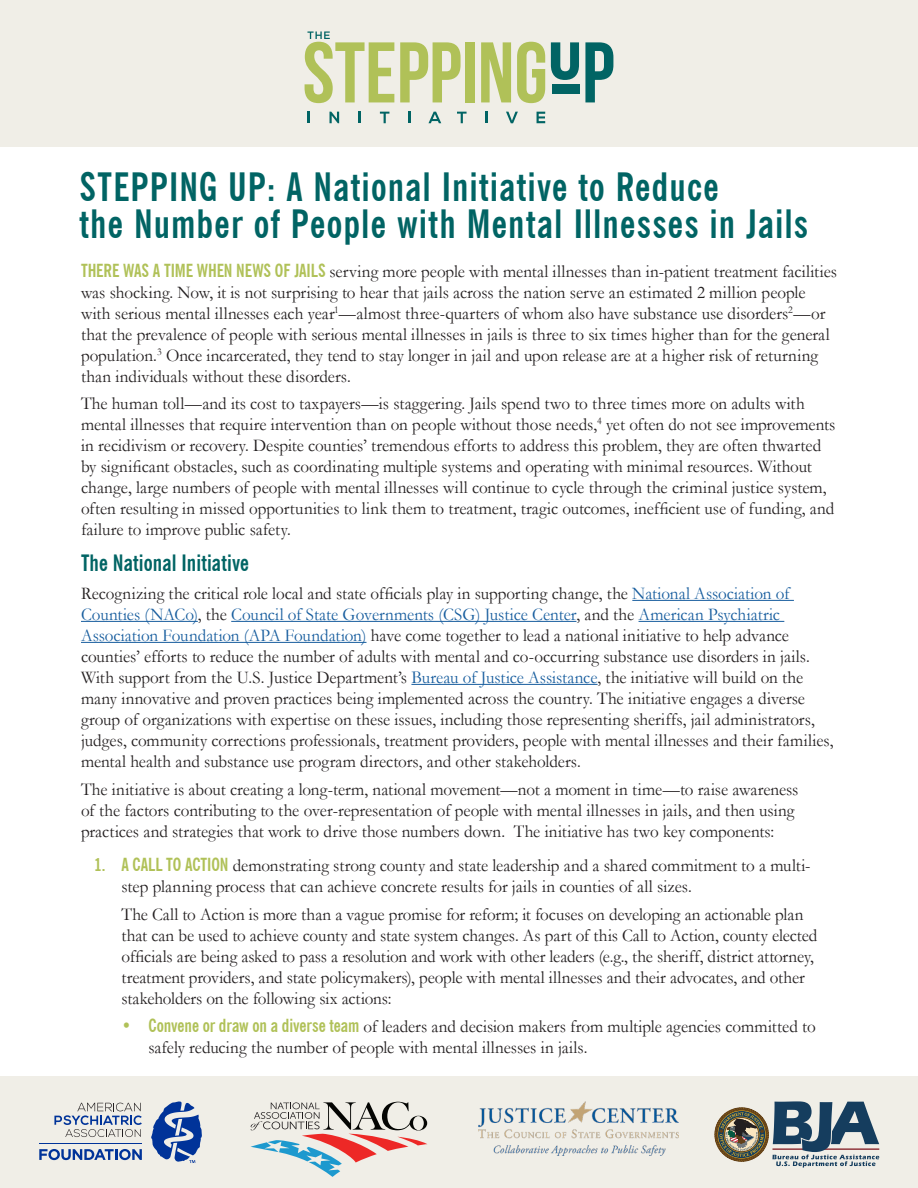
<style>
.page{position:relative;width:918px;height:1188px;background:#fff}
.page>*{position:absolute;margin:0;border:0;box-sizing:border-box;transform-origin:0 0}
.body_text{font:700 condensed 39px/37.5px "News Gothic BT";letter-spacing:.03em;color:#016464;scale:.95 1}
.Stepping_Up_Paragrap{font:700 condensed 22.5px "News Gothic BT";letter-spacing:.005em;color:#016464;scale:.95 1}
.Stepping_Up_Paragrap-2{font:18px/21px "Garamond";color:#231f20;scale:.95 1}
.s1{font-family:"News Gothic BT";font-weight:700;font-stretch:condensed;color:#b0c158}
.s2{color:#175d9e}
</style>
<div class="page">
<div style="left:0;top:1077px;width:918px;height:111px;background:#f0eee7"></div>
<hr style="left:632px;top:600px;width:162px;height:1px;background:#175d9e">
<hr style="left:81px;top:621px;width:117px;height:1px;background:#175d9e">
<hr style="left:231px;top:621px;width:345px;height:1px;background:#175d9e">
<hr style="left:639px;top:621px;width:145px;height:1px;background:#175d9e">
<hr style="left:81px;top:642px;width:286px;height:1px;background:#175d9e">
<hr style="left:411px;top:684px;width:187px;height:1px;background:#175d9e">
<div style="left:0;top:0;width:918px;height:147px;background:#f0eee7"></div>
<svg style="left:39px;top:1149px;width:103px;height:11px"></svg>
<svg style="left:151px;top:1101px;width:51px;height:62px"></svg>
<hr style="left:39px;top:1143px;width:103px;height:1px;background:#039">
<svg style="left:54px;top:1103px;width:88px;height:34px"></svg>
<div style="left:552px;top:84px;width:27px;height:10px;background:#016464"></div>
<svg style="left:551px;top:42px;width:28px;height:38px"></svg>
<svg style="left:585px;top:42px;width:28px;height:60px"></svg>
<svg style="left:400px;top:42px;width:61px;height:60px"></svg>
<div style="left:465px;top:42px;width:9px;height:60px;background:#b0c158"></div>
<svg style="left:481px;top:42px;width:30px;height:60px"></svg>
<svg style="left:517px;top:42px;width:28px;height:61px"></svg>
<svg style="left:308px;top:112px;width:2px;height:11px"></svg>
<svg style="left:330px;top:112px;width:9px;height:11px"></svg>
<svg style="left:359px;top:112px;width:2px;height:11px"></svg>
<svg style="left:380px;top:112px;width:9px;height:11px"></svg>
<svg style="left:408px;top:112px;width:2px;height:11px"></svg>
<svg style="left:428px;top:112px;width:13px;height:11px"></svg>
<svg style="left:457px;top:112px;width:10px;height:11px"></svg>
<svg style="left:485px;top:112px;width:2px;height:11px"></svg>
<svg style="left:506px;top:112px;width:12px;height:11px"></svg>
<svg style="left:537px;top:112px;width:8px;height:11px"></svg>
<svg style="left:305px;top:32px;width:89px;height:71px"></svg>
<svg style="left:251px;top:1102px;width:176px;height:75px"></svg>
<img style="left:478px;top:1102px;width:200px;height:53px">
<svg style="left:715px;top:1101px;width:164px;height:67px"></svg>
<p class="body_text" style="left:80px;top:168px;width:768px">STEPPING UP: A National Initiative to Reduce<br>the Number of People with Mental Illnesses in Jails</p>
<p class="Stepping_Up_Paragrap-2" style="left:81px;top:260px;width:797px"><span class="s1">THERE WAS A TIME WHEN NEWS OF JAILS</span> serving more people with mental illnesses than in-patient treatment facilities was shocking. Now, it is not surprising to hear that jails across the nation serve an estimated 2 million people with serious mental illnesses each year<sup>1</sup>—almost three-quarters of whom also have substance use disorders<sup>2</sup>—or that the prevalence of people with serious mental illnesses in jails is three to six times higher than for the general population.<sup>3</sup> Once incarcerated, they tend to stay longer in jail and upon release are at a higher risk of returning than individuals without these disorders.</p>
<p class="Stepping_Up_Paragrap-2" style="left:81px;top:393px;width:796px">The human toll—and its cost to taxpayers—is staggering. Jails spend two to three times more on adults with mental illnesses that require intervention than on people without those needs,<sup>4</sup> yet often do not see improvements in recidivism or recovery. Despite counties’ tremendous efforts to address this problem, they are often thwarted by significant obstacles, such as coordinating multiple systems and operating with minimal resources. Without change, large numbers of people with mental illnesses will continue to cycle through the criminal justice system, often resulting in missed opportunities to link them to treatment, tragic outcomes, inefficient use of funding, and failure to improve public safety.</p>
<p class="Stepping_Up_Paragrap" style="left:81px;top:549px;width:178px">The National Initiative</p>
<p class="Stepping_Up_Paragrap-2" style="left:81px;top:583px;width:794px">Recognizing the critical role local and state officials play in supporting change, the <span class="s2">National Association of Counties (NACo)</span>, the <span class="s2">Council of State Governments (CSG) Justice Center</span>, and the <span class="s2">American Psychiatric Association Foundation (APA Foundation)</span> have come together to lead a national initiative to help advance counties’ efforts to reduce the number of adults with mental and co-occurring substance use disorders in jails.<br>With support from the U.S. Justice Department’s <span class="s2">Bureau of Justice Assistance</span>, the initiative will build on the many innovative and proven practices being implemented across the country. The initiative engages a diverse group of organizations with expertise on these issues, including those representing sheriffs, jail administrators, judges, community corrections professionals, treatment providers, people with mental illnesses and their families, mental health and substance use program directors, and other stakeholders.</p>
<p class="Stepping_Up_Paragrap-2" style="left:81px;top:778px;width:757px">The initiative is about creating a long-term, national movement—not a moment in time—to raise awareness of the factors contributing to the over-representation of people with mental illnesses in jails, and then using practices and strategies that work to drive those numbers down. The initiative has two key components:</p>
<p class="Stepping_Up_Paragrap-2" style="left:122px;top:855px;width:727px;text-indent:-27px"><span class="s1">1. A CALL TO ACTION</span> demonstrating strong county and state leadership and a shared commitment to a multi&shy;step planning process that can achieve concrete results for jails in counties of all sizes.</p>
<p class="Stepping_Up_Paragrap-2" style="left:122px;top:904px;width:734px">The Call to Action is more than a vague promise for reform; it focuses on developing an actionable plan that can be used to achieve county and state system changes. As part of this Call to Action, county elected officials are being asked to pass a resolution and work with other leaders (e.g., the sheriff, district attorney, treatment providers, and state policymakers), people with mental illnesses and their advocates, and other stakeholders on the following six actions:</p>
<p class="Stepping_Up_Paragrap-2" style="left:148px;top:1015px;width:704px;text-indent:-27px"><span class="s1">• Convene or draw on a diverse team</span> of leaders and decision makers from multiple agencies committed to safely reducing the number of people with mental illnesses in jails.</p>
</div>
